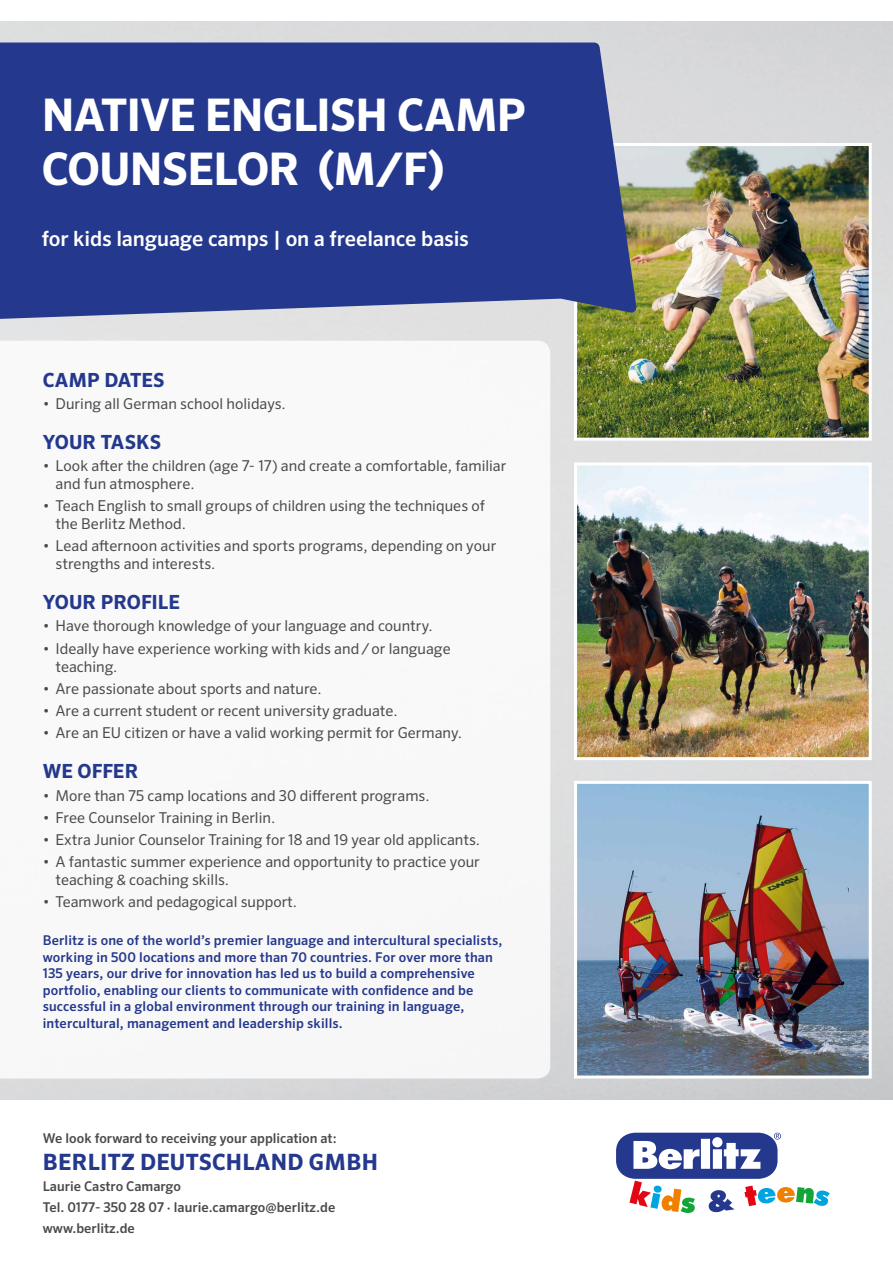
<style>
.page{position:relative;width:893px;height:1263px;background:#fff}
.page>*{position:absolute;margin:0;border:0;box-sizing:border-box;transform-origin:0 0}
.t1{font:700 45px/54px "Sero Pro";letter-spacing:-.02em;color:#fff}
.t2{font:700 22.5px "Sero Pro";letter-spacing:.01em;color:#24388d}
.t3{font:500 21px "Sero Pro";letter-spacing:-.005em;color:#fff}
.t4{font:700 19.5px "Sero Pro";color:#24388d}
.t5{font:15px/18px "Sero Pro";color:#4a4a49}
.t6{font:500 13.5px/16.5px "Sero Pro";letter-spacing:.01em;color:#24388d}
.t7{font:500 13.5px/21px "Sero Pro";color:#4a4a49}
</style>
<div class="page">
<img style="left:578px;top:147px;width:290px;height:290px">
<div style="left:574px;top:143px;width:298px;height:298px;border:3px solid #fff"></div>
<img style="left:578px;top:785px;width:290px;height:289px">
<div style="left:574px;top:781px;width:298px;height:297px;border:3px solid #fff"></div>
<img style="left:578px;top:466px;width:290px;height:290px">
<div style="left:574px;top:462px;width:298px;height:298px;border:3px solid #fff"></div>
<svg style="left:744px;top:1185px;width:86px;height:21px"></svg>
<svg style="left:708px;top:1190px;width:26px;height:22px"></svg>
<svg style="left:629px;top:1180px;width:66px;height:33px"></svg>
<svg style="left:774px;top:1133px;width:7px;height:6px"></svg>
<div style="left:616px;top:1133px;width:161px;height:46px;background:#24388d;border-radius:19px"></div>
<svg style="left:633px;top:1137px;width:128px;height:32px"></svg>
<svg style="left:0;top:37px;width:644px;height:288px;background:#314492"></svg>
<h1 class="t1" style="left:42px;top:89px;width:486px">NATIVE ENGLISH CAMP<br>COUNSELOR (M/F)</h1>
<h3 class="t3" style="left:42px;top:225px;width:429px">for kids language camps | on a freelance basis</h3>
<h3 class="t4" style="left:43px;top:368px;width:123px">CAMP DATES</h3>
<p class="t5" style="left:43px;top:394px;width:245px">• During all German school holidays.</p>
<h3 class="t4" style="left:43px;top:430px;width:120px">YOUR TASKS</h3>
<p class="t5" style="left:55px;top:456px;width:452px;text-indent:-13px">• Look after the children (age 7- 17) and create a comfortable, familiar and fun atmosphere.</p>
<p class="t5" style="left:55px;top:497px;width:431px;text-indent:-13px">• Teach English to small groups of children using the techniques of the Berlitz Method.</p>
<p class="t5" style="left:55px;top:537px;width:442px;text-indent:-13px">• Lead afternoon activities and sports programs, depending on your strengths and interests.</p>
<h3 class="t4" style="left:43px;top:590px;width:139px">YOUR PROFILE</h3>
<p class="t5" style="left:43px;top:617px;width:392px">• Have thorough knowledge of your language and country.</p>
<p class="t5" style="left:55px;top:639px;width:397px;text-indent:-13px">• Ideally have experience working with kids and/or language teaching.</p>
<p class="t5" style="left:43px;top:679px;width:281px">• Are passionate about sports and nature.</p>
<p class="t5" style="left:43px;top:702px;width:357px">• Are a current student or recent university graduate.</p>
<p class="t5" style="left:43px;top:724px;width:421px">• Are an EU citizen or have a valid working permit for Germany.</p>
<h3 class="t4" style="left:43px;top:759px;width:97px">WE OFFER</h3>
<p class="t5" style="left:43px;top:786px;width:388px">• More than 75 camp locations and 30 different programs.</p>
<p class="t5" style="left:43px;top:808px;width:234px">• Free Counselor Training in Berlin.</p>
<p class="t5" style="left:43px;top:830px;width:439px">• Extra Junior Counselor Training for 18 and 19 year old applicants.</p>
<p class="t5" style="left:55px;top:853px;width:426px;text-indent:-13px">• A fantastic summer experience and opportunity to practice your teaching &amp; coaching skills.</p>
<p class="t5" style="left:43px;top:893px;width:256px">• Teamwork and pedagogical support.</p>
<p class="t6" style="left:43px;top:932px;width:461px">Berlitz is one of the world’s premier language and intercultural specialists, working in 500 locations and more than 70 countries. For over more than 135 years, our drive for innovation has led us to build a comprehensive portfolio, enabling our clients to communicate with confidence and be successful in a global environment through our training in language, intercultural, management and leadership skills.</p>
<p class="t7" style="left:43px;top:1127px;width:295px">We look forward to receiving your application at:</p>
<h2 class="t2" style="left:43px;top:1148px;width:337px">BERLITZ DEUTSCHLAND GMBH</h2>
<p class="t7" style="left:43px;top:1175px;width:294px">Laurie Castro Camargo<br>Tel. 0177- 350 28 07 · laurie.camargo@berlitz.de www.berlitz.de</p>
</div>
